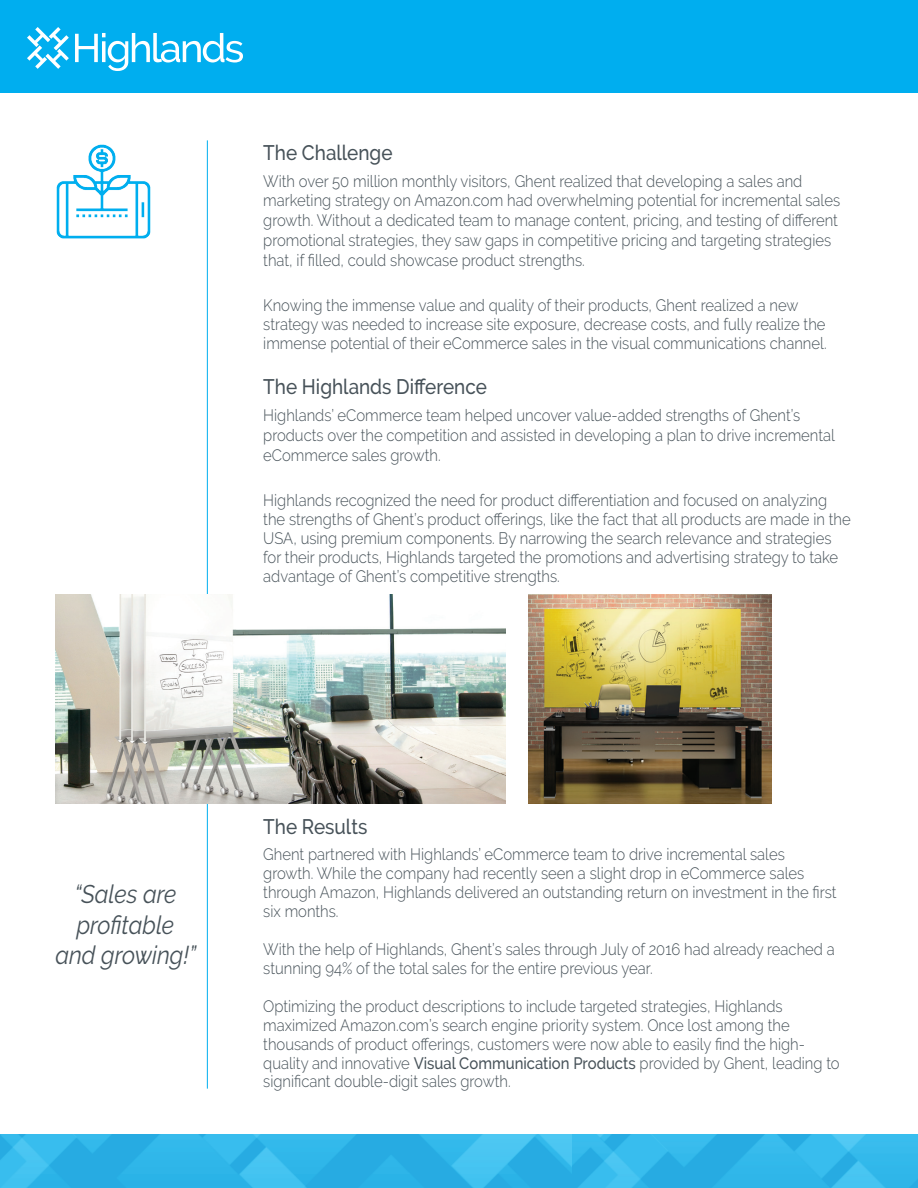
<style>
.page{position:relative;width:918px;height:1188px;background:#fff}
.page>*{position:absolute;margin:0;border:0;box-sizing:border-box;transform-origin:0 0}
.t1{font:italic 25.5px/30.6px "Raleway";color:#475259;text-align:center;scale:.9 1}
.t2{font:500 21px "Raleway";color:#475259;scale:.9 1}
.t3{font:300 16.5px/18.9px "Raleway";color:#475259;scale:.9 1}
.s1{font-weight:500}
</style>
<div class="page">
<div style="left:0;top:0;width:918px;height:93px;background:#00aeef"></div>
<svg style="left:75px;top:33px;width:168px;height:38px"></svg>
<svg style="left:27px;top:27px;width:42px;height:42px"></svg>
<hr style="left:207px;top:140px;width:1px;height:949px;background:#00aeef">
<img style="left:56px;top:144px;width:95px;height:95px">
<img style="left:571px;top:1134px;width:347px;height:54px">
<img style="left:0;top:1134px;width:571px;height:54px">
<img style="left:55px;top:594px;width:450px;height:209px">
<img style="left:529px;top:594px;width:243px;height:209px">
<p class="t2" style="left:263px;top:141px;width:145px">The Challenge</p>
<p class="t3" style="left:263px;top:171px;width:643px;line-height:19.8px">With over 50 million monthly visitors, Ghent realized that developing a sales and marketing strategy on Amazon.com had overwhelming potential for incremental sales growth. Without a dedicated team to manage content, pricing, and testing of different promotional strategies, they saw gaps in competitive pricing and targeting strategies that, if filled, could showcase product strengths.</p>
<p class="t3" style="left:263px;top:296px;width:627px">Knowing the immense value and quality of their products, Ghent realized a new strategy was needed to increase site exposure, decrease costs, and fully realize the immense potential of their eCommerce sales in the visual communications channel.</p>
<p class="t2" style="left:263px;top:375px;width:250px">The Highlands Difference</p>
<p class="t3" style="left:263px;top:405px;width:637px;line-height:19.8px">Highlands’ eCommerce team helped uncover value-added strengths of Ghent’s products over the competition and assisted in developing a plan to drive incremental eCommerce sales growth.</p>
<p class="t3" style="left:263px;top:491px;width:654px">Highlands recognized the need for product differentiation and focused on analyzing the strengths of Ghent’s product offerings, like the fact that all products are made in the USA, using premium components. By narrowing the search relevance and strategies for their products, Highlands targeted the promotions and advertising strategy to take advantage of Ghent’s competitive strengths.</p>
<h1 class="t1" style="left:55px;top:879px;width:158px">“Sales are profitable and growing!”</h1>
<p class="t2" style="left:263px;top:815px;width:117px">The Results</p>
<p class="t3" style="left:263px;top:844px;width:639px">Ghent partnered with Highlands’ eCommerce team to drive incremental sales growth. While the company had recently seen a slight drop in eCommerce sales through Amazon, Highlands delivered an outstanding return on investment in the first six months.</p>
<p class="t3" style="left:263px;top:939px;width:637px">With the help of Highlands, Ghent’s sales through July of 2016 had already reached a stunning 94% of the total sales for the entire previous year.</p>
<p class="t3" style="left:263px;top:996px;width:642px">Optimizing the product descriptions to include targeted strategies, Highlands maximized Amazon.com’s search engine priority system. Once lost among the thousands of product offerings, customers were now able to easily find the high&shy;quality and innovative <span class="s1">Visual Communication Products</span> provided by Ghent, leading to significant double-digit sales growth.</p>
</div>
